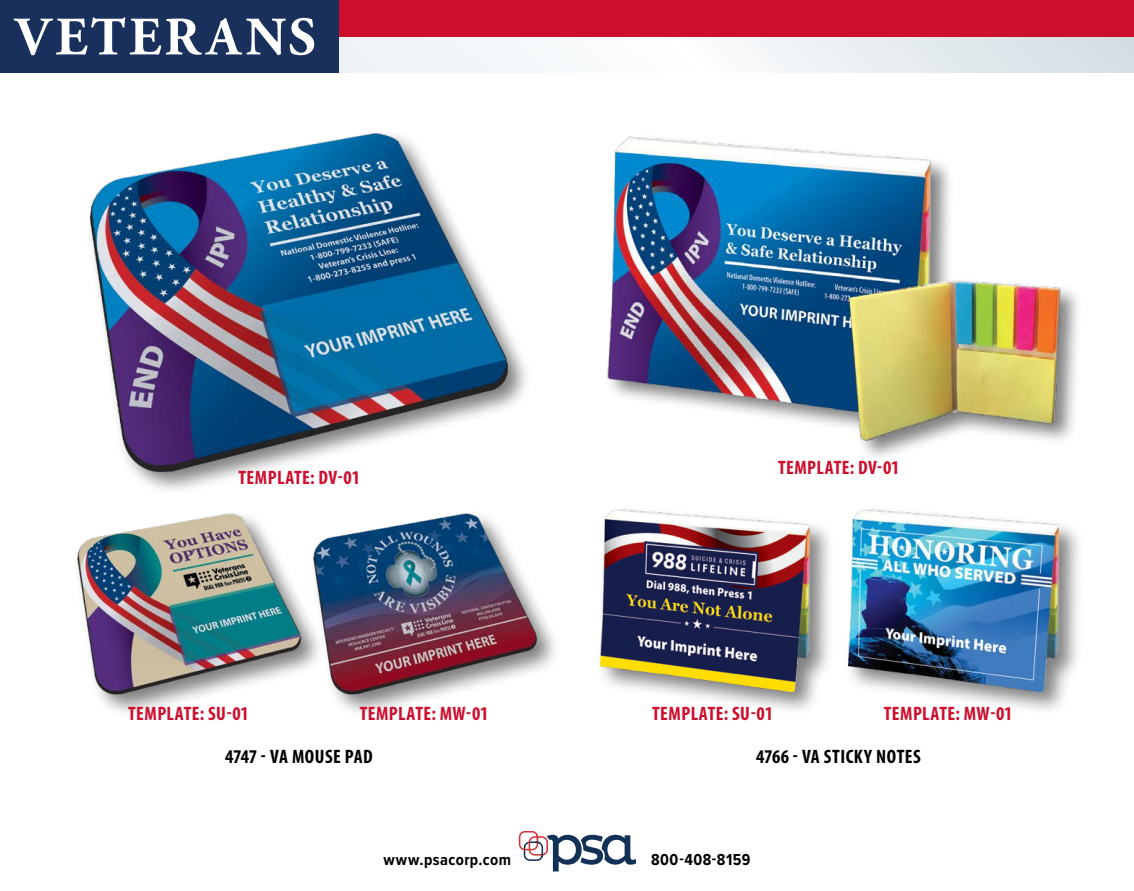
<style>
.page{position:relative;width:1134px;height:891px;background:#fff}
.page>*{position:absolute;margin:0;border:0;box-sizing:border-box;transform-origin:0 0}
.t1{font:700 54px "Adobe Garamond Pro";letter-spacing:.07em;color:#fff}
.t2{font:700 condensed 19.5px "Myriad Pro";letter-spacing:.025em;color:#ce0e2d}
.t3{font:700 condensed 19.5px "Myriad Pro";letter-spacing:.025em;color:#000}
.t4{font:700 16.5px "Proxima Nova Cond";letter-spacing:.03em;color:#000}
</style>
<div class="page">
<div style="left:0;top:0;width:1134px;height:73px;background:#1a305c"></div>
<svg style="left:339px;top:36px;width:794px;height:37px;background:#ecebef"></svg>
<hr style="left:1133px;top:36px;width:1px;height:37px;background:#d3dde3">
<div style="left:339px;top:0;width:795px;height:36px;background:#ce0e2d"></div>
<div style="left:86px;top:128px;width:446px;height:368px;background:#000;opacity:.5"></div>
<img style="left:91px;top:133px;width:417px;height:340px">
<img style="left:77px;top:495px;width:227px;height:218px">
<div style="left:309px;top:509px;width:252px;height:209px;background:#000;opacity:.5"></div>
<img style="left:308px;top:495px;width:232px;height:223px">
<div style="left:845px;top:505px;width:239px;height:211px;background:#000;opacity:.5"></div>
<img style="left:849px;top:509px;width:209px;height:182px">
<div style="left:596px;top:505px;width:240px;height:211px;background:#000;opacity:.5"></div>
<img style="left:601px;top:509px;width:209px;height:182px">
<div style="left:605px;top:134px;width:478px;height:328px;background:#000;opacity:.5"></div>
<img style="left:605px;top:134px;width:468px;height:312px">
<svg style="left:519px;top:831px;width:117px;height:40px"></svg>
<h1 class="t1" style="left:15px;top:6px;width:302px">VETERANS</h1>
<p class="t2" style="left:238px;top:466px;width:123px">TEMPLATE: DV-01</p>
<p class="t2" style="left:778px;top:455px;width:123px">TEMPLATE: DV-01</p>
<p class="t2" style="left:128px;top:702px;width:122px">TEMPLATE: SU-01</p>
<p class="t2" style="left:360px;top:702px;width:130px">TEMPLATE: MW-01</p>
<p class="t2" style="left:652px;top:702px;width:122px">TEMPLATE: SU-01</p>
<p class="t2" style="left:884px;top:702px;width:130px">TEMPLATE: MW-01</p>
<p class="t3" style="left:225px;top:745px;width:149px">4747 - VA MOUSE PAD</p>
<p class="t3" style="left:756px;top:745px;width:166px">4766 - VA STICKY NOTES</p>
<p class="t4" style="left:384px;top:847px;width:129px">www.psacorp.com</p>
<p class="t4" style="left:651px;top:847px;width:101px">800-408-8159</p>
</div>
